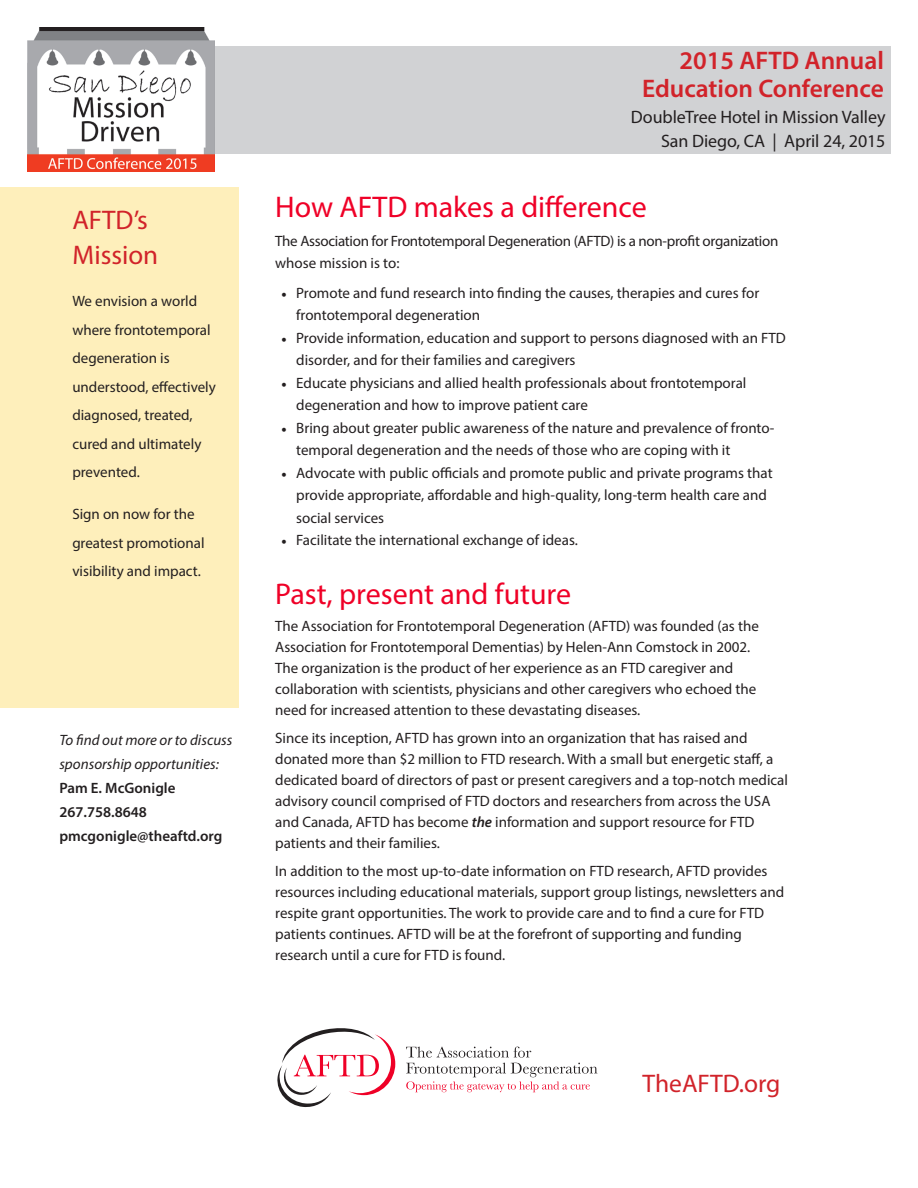
<style>
.page{position:relative;width:918px;height:1188px;background:#fff}
.page>*{position:absolute;margin:0;border:0;box-sizing:border-box;transform-origin:0 0}
.t1{font:30px "Myriad Pro";color:#ef0027}
.t2{font:27px "Myriad Pro";color:#d1232a}
.t3{font:600 25.5px/28.5px "Myriad Pro";color:#d1232a;text-align:right}
.t4{font:25.5px "Myriad Pro";color:#d1232a}
.t5{font:18px "Myriad Pro";letter-spacing:-.005em;color:#231f20}
.t6{font:15px/21px "Myriad Pro";color:#231f20}
.t7{font:15px/22.5px "Myriad Pro";letter-spacing:-.02em;color:#231f20}
.t8{font:italic 15px/24px "Myriad Pro";color:#231f20}
.t9{font:600 15px "Myriad Pro";color:#231f20}
.s1{font-family:"Minion Pro"}
.s2{font-weight:600;font-style:italic}
</style>
<div class="page">
<div style="left:0;top:187px;width:239px;height:521px;background:#feefbb"></div>
<svg style="left:277px;top:1028px;width:118px;height:79px"></svg>
<svg style="left:406px;top:1047px;width:191px;height:45px"></svg>
<div style="left:29px;top:47px;width:862px;height:107px;background:#d1d2d4"></div>
<img style="left:27px;top:27px;width:188px;height:144px">
<p class="t2" style="left:72px;top:203px;width:77px">AFTD’s</p>
<p class="t2" style="left:72px;top:238px;width:87px">Mission</p>
<p class="t6" style="left:72px;top:287px;width:145px;line-height:28.5px">We envision a world where frontotemporal degeneration is understood, effectively diagnosed, treated, cured and ultimately prevented.</p>
<p class="t6" style="left:72px;top:500px;width:134px;line-height:28.5px">Sign on now for the greatest promotional visibility and impact.</p>
<p class="t8" style="left:59px;top:728px;width:175px">To find out more or to discuss sponsorship opportunities:</p>
<p class="t9" style="left:59px;top:778px;width:118px">Pam E. McGonigle</p>
<p class="t9" style="left:59px;top:802px;width:89px">267.758.8648</p>
<p class="t9" style="left:59px;top:826px;width:164px">pmcgonigle@theaftd.org</p>
<p class="t3" style="left:642px;top:45px;width:243px">2015 AFTD Annual<br>Education Conference</p>
<p class="t5" style="left:631px;top:105px;width:256px">DoubleTree Hotel in Mission Valley</p>
<p class="t5" style="left:661px;top:129px;width:226px">San Diego, CA | April 24, 2015</p>
<p class="t1" style="left:275px;top:188px;width:373px">How AFTD makes a difference</p>
<p class="t7" style="left:275px;top:229px;width:505px">The Association for Frontotemporal Degeneration (AFTD) is a non-profit organization whose mission is to:</p>
<p class="t6" style="left:296px;top:281px;width:465px;line-height:22.5px;text-indent:-15px"><span class="s1">•</span> Promote and fund research into finding the causes, therapies and cures for frontotemporal degeneration</p>
<p class="t6" style="left:296px;top:326px;width:491px;line-height:22.5px;text-indent:-15px"><span class="s1">•</span> Provide information, education and support to persons diagnosed with an FTD disorder, and for their families and caregivers</p>
<p class="t6" style="left:296px;top:371px;width:452px;line-height:22.5px;text-indent:-15px"><span class="s1">•</span> Educate physicians and allied health professionals about frontotemporal degeneration and how to improve patient care</p>
<p class="t6" style="left:296px;top:416px;width:480px;line-height:22.5px;text-indent:-15px"><span class="s1">•</span> Bring about greater public awareness of the nature and prevalence of fronto&shy;temporal degeneration and the needs of those who are coping with it</p>
<p class="t6" style="left:296px;top:461px;width:478px;line-height:22.5px;text-indent:-15px"><span class="s1">•</span> Advocate with public officials and promote public and private programs that provide appropriate, affordable and high-quality, long-term health care and social services</p>
<p class="t6" style="left:281px;top:529px;width:298px"><span class="s1">•</span> Facilitate the international exchange of ideas.</p>
<p class="t1" style="left:275px;top:575px;width:297px">Past, present and future</p>
<p class="t6" style="left:275px;top:616px;width:485px">The Association for Frontotemporal Degeneration (AFTD) was founded (as the Association for Frontotemporal Dementias) by Helen-Ann Comstock in 2002.<br>The organization is the product of her experience as an FTD caregiver and collaboration with scientists, physicians and other caregivers who echoed the need for increased attention to these devastating diseases.</p>
<p class="t6" style="left:275px;top:727px;width:514px">Since its inception, AFTD has grown into an organization that has raised and donated more than $2 million to FTD research. With a small but energetic staff, a dedicated board of directors of past or present caregivers and a top-notch medical advisory council comprised of FTD doctors and researchers from across the USA and Canada, AFTD has become <span class="s2">the</span> information and support resource for FTD patients and their families.</p>
<p class="t6" style="left:275px;top:860px;width:511px">In addition to the most up-to-date information on FTD research, AFTD provides resources including educational materials, support group listings, newsletters and respite grant opportunities. The work to provide care and to find a cure for FTD patients continues. AFTD will be at the forefront of supporting and funding research until a cure for FTD is found.</p>
<p class="t4" style="left:643px;top:1068px;width:139px">TheAFTD.org</p>
</div>
